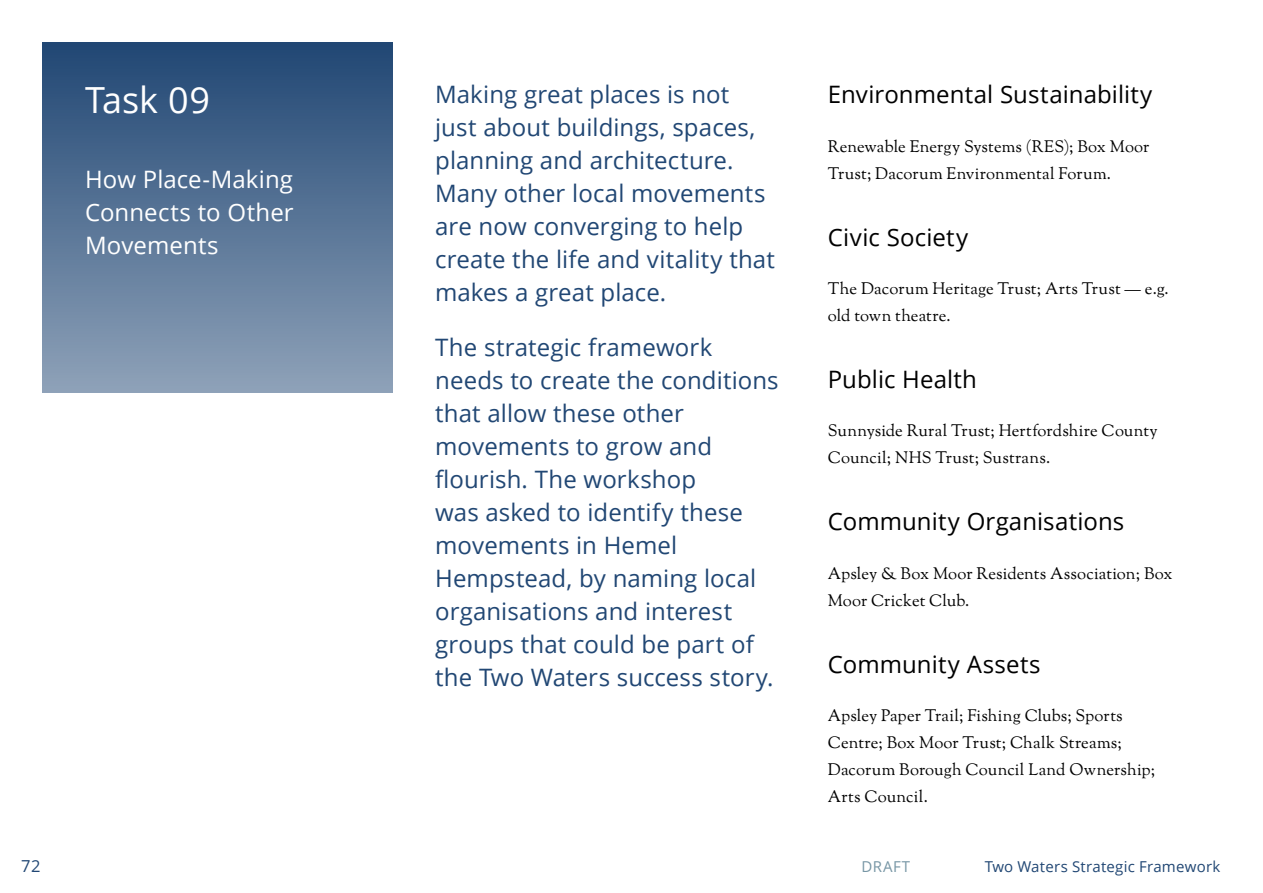
<style>
.page{position:relative;width:1263px;height:893px;background:#fff}
.page>*{position:absolute;margin:0;border:0;box-sizing:border-box;transform-origin:0 0}
.t1{font:36px "Open Sans";color:#fff}
.t2{font:24px/33px "Open Sans";letter-spacing:.005em;color:#214774}
.t3{font:24px "Open Sans";letter-spacing:.005em;color:#000}
.t4{font:24px/33px "Open Sans";letter-spacing:.005em;color:#fff;text-align:justify}
.t5{font:16.5px/27px "Goudy St M";letter-spacing:.005em;color:#000}
.t6{font:16.5px "Open Sans";color:#214774}
.t7{font:15px "Open Sans";letter-spacing:.015em;color:#214774}
.t8{font:15px "Open Sans";letter-spacing:.05em;color:#7796a5}
</style>
<div class="page">
<div style="left:43px;top:43px;width:350px;height:350px;background:linear-gradient(to bottom,#214774,#8ea2b8)"></div>
<h1 class="t1" style="left:85px;top:75px;width:126px">Task 09</h1>
<p class="t4" style="left:85px;top:162px;width:210px">How Place-Making Connects to Other Movements</p>
<p class="t4" style="left:85px;top:162px;width:41px">xxx</p>
<p class="t2" style="left:435px;top:78px;width:341px">Making great places is not just about buildings, spaces, planning and architecture.<br>Many other local movements are now converging to help create the life and vitality that makes a great place.</p>
<p class="t2" style="left:435px;top:330px;width:345px">The strategic framework needs to create the conditions that allow these other movements to grow and flourish. The workshop<br>was asked to identify these movements in Hemel<br>Hempstead, by naming local organisations and interest groups that could be part of the Two Waters success story.</p>
<p class="t3" style="left:828px;top:78px;width:326px">Environmental Sustainability</p>
<p class="t5" style="left:828px;top:134px;width:323px">Renewable Energy Systems (RES); Box Moor<br>Trust; Dacorum Environmental Forum.</p>
<p class="t3" style="left:828px;top:221px;width:142px">Civic Society</p>
<p class="t5" style="left:828px;top:276px;width:342px">The Dacorum Heritage Trust; Arts Trust — e.g. old town theatre.</p>
<p class="t3" style="left:828px;top:363px;width:151px">Public Health</p>
<p class="t5" style="left:828px;top:418px;width:331px">Sunnyside Rural Trust; Hertfordshire County<br>Council; NHS Trust; Sustrans.</p>
<p class="t3" style="left:828px;top:505px;width:298px">Community Organisations</p>
<p class="t5" style="left:828px;top:561px;width:346px">Apsley &amp; Box Moor Residents Association; Box<br>Moor Cricket Club.</p>
<p class="t3" style="left:828px;top:647px;width:214px">Community Assets</p>
<p class="t5" style="left:828px;top:703px;width:329px">Apsley Paper Trail; Fishing Clubs; Sports Centre; Box Moor Trust; Chalk Streams; Dacorum Borough Council Land Ownership; Arts Council.</p>
<p class="t6" style="left:21px;top:854px;width:21px">72</p>
<p class="t8" style="left:861px;top:856px;width:50px">DRAFT</p>
<p class="t7" style="left:985px;top:856px;width:237px">Two Waters Strategic Framework</p>
</div>
